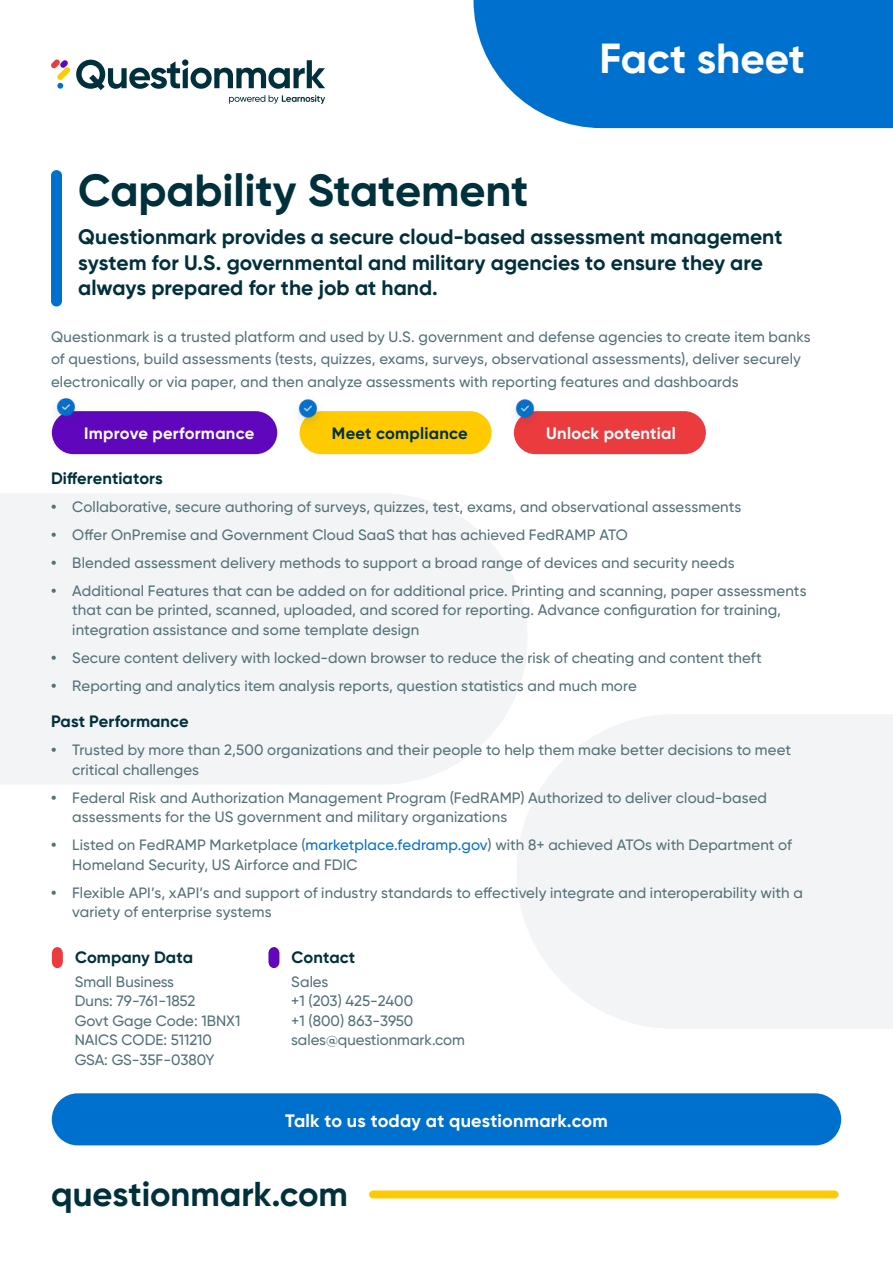
<style>
.page{position:relative;width:893px;height:1263px;background:#fff}
.page>*{position:absolute;margin:0;border:0;box-sizing:border-box;transform-origin:0 0}
.t1{font:700 45px "Gilroy";letter-spacing:-.005em;color:#00303c}
.t2{font:700 42px "Gilroy";color:#fff}
.t3{font:700 34.5px "Gilroy";color:#00303c}
.t4{font:700 21px/25.2px "Gilroy";color:#00303c}
.t5{font:700 18px "Gilroy";letter-spacing:.01em;color:#fff}
.t6{font:700 16.5px "Gilroy";letter-spacing:.005em;color:#00303c}
.t7{font:700 16.5px "Gilroy";letter-spacing:.015em;color:#fff}
.t8{font:500 15px/19.5px "Gilroy";letter-spacing:.01em;color:#527179}
.s1{font-weight:700}
.s2{color:#0070ce}
</style>
<div class="page">
<svg style="left:51px;top:59px;width:19px;height:30px"></svg>
<svg style="left:76px;top:59px;width:249px;height:45px"></svg>
<div style="left:369px;top:1190px;width:469px;height:8px;background:#ffca00;border-radius:4px"></div>
<div style="left:0;top:494px;width:527px;height:290px;background:#f2f4f5"></div>
<svg style="left:517px;top:714px;width:376px;height:315px;fill:#f2f4f5"></svg>
<div style="left:51px;top:170px;width:11px;height:136px;background:#0070ce;border-radius:5px"></div>
<div style="left:52px;top:411px;width:225px;height:43px;background:#6006bc;border-radius:21px"></div>
<div style="left:300px;top:411px;width:192px;height:43px;background:#ffca00;border-radius:21px"></div>
<div style="left:514px;top:411px;width:192px;height:43px;background:#eb3b3e;border-radius:21px"></div>
<img style="left:52px;top:398px;width:34px;height:32px">
<img style="left:298px;top:399px;width:30px;height:33px">
<img style="left:513px;top:399px;width:31px;height:33px">
<div style="left:473px;top:0;width:420px;height:128px;background:#0070ce"></div>
<svg style="left:52px;top:947px;width:11px;height:21px"></svg>
<div style="left:52px;top:1093px;width:789px;height:52px;background:#0070ce;border-radius:26px"></div>
<svg style="left:268px;top:947px;width:11px;height:21px"></svg>
<h2 class="t2" style="left:600px;top:42px;width:207px">Fact sheet</h2>
<h1 class="t1" style="left:78px;top:173px;width:452px">Capability Statement</h1>
<h3 class="t4" style="left:78px;top:226px;width:706px">Questionmark provides a secure cloud-based assessment management system for U.S. governmental and military agencies to ensure they are always prepared for the job at hand.</h3>
<p class="t8" style="left:51px;top:325px;width:761px;line-height:22.5px">Questionmark is a trusted platform and used by U.S. government and defense agencies to create item banks of questions, build assessments (tests, quizzes, exams, surveys, observational assessments), deliver securely electronically or via paper, and then analyze assessments with reporting features and dashboards</p>
<p class="t7" style="left:84px;top:427px;width:172px">Improve performance</p>
<p class="t6" style="left:332px;top:427px;width:137px">Meet compliance</p>
<p class="t7" style="left:546px;top:427px;width:131px">Unlock potential</p>
<p class="t6" style="left:51px;top:468px;width:113px">Differentiators</p>
<p class="t8" style="left:51px;top:498px;width:692px"><span class="s1">•</span> Collaborative, secure authoring of surveys, quizzes, test, exams, and observational assessments</p>
<p class="t8" style="left:51px;top:525px;width:578px"><span class="s1">•</span> Offer OnPremise and Government Cloud SaaS that has achieved FedRAMP ATO</p>
<p class="t8" style="left:51px;top:554px;width:685px"><span class="s1">•</span> Blended assessment delivery methods to support a broad range of devices and security needs</p>
<p class="t8" style="left:72px;top:581px;width:736px;text-indent:-21px"><span class="s1">•</span> Additional Features that can be added on for additional price. Printing and scanning, paper assessments that can be printed, scanned, uploaded, and scored for reporting. Advance configuration for training, integration assistance and some template design</p>
<p class="t8" style="left:51px;top:648px;width:712px"><span class="s1">•</span> Secure content delivery with locked-down browser to reduce the risk of cheating and content theft</p>
<p class="t8" style="left:51px;top:676px;width:587px"><span class="s1">•</span> Reporting and analytics item analysis reports, question statistics and much more</p>
<p class="t6" style="left:51px;top:715px;width:139px">Past Performance</p>
<p class="t8" style="left:72px;top:740px;width:720px;text-indent:-21px"><span class="s1">•</span> Trusted by more than 2,500 organizations and their people to help them make better decisions to meet critical challenges</p>
<p class="t8" style="left:72px;top:788px;width:696px;text-indent:-21px"><span class="s1">•</span> Federal Risk and Authorization Management Program (FedRAMP) Authorized to deliver cloud-based assessments for the US government and military organizations</p>
<p class="t8" style="left:72px;top:835px;width:721px;text-indent:-21px"><span class="s1">•</span> Listed on FedRAMP Marketplace (<span class="s2">marketplace.fedramp.gov</span>) with 8+ achieved ATOs with Department of<br>Homeland Security, US Airforce and FDIC</p>
<p class="t8" style="left:72px;top:883px;width:732px;text-indent:-21px"><span class="s1">•</span> Flexible API’s, xAPI’s and support of industry standards to effectively integrate and interoperability with a variety of enterprise systems</p>
<p class="t6" style="left:75px;top:950px;width:119px">Company Data</p>
<p class="t8" style="left:75px;top:972px;width:167px">Small Business<br>Duns: 79-761-1852<br>Govt Gage Code: 1BNX1<br>NAICS CODE: 511210<br>GSA: GS-35F-0380Y</p>
<p class="t6" style="left:292px;top:950px;width:65px">Contact</p>
<p class="t8" style="left:291px;top:972px;width:175px">Sales<br>+1 (203) 425-2400<br>+1 (800) 863-3950 sales@questionmark.com</p>
<p class="t5" style="left:285px;top:1113px;width:324px">Talk to us today at questionmark.com</p>
<h3 class="t3" style="left:51px;top:1181px;width:298px">questionmark.com</h3>
</div>
